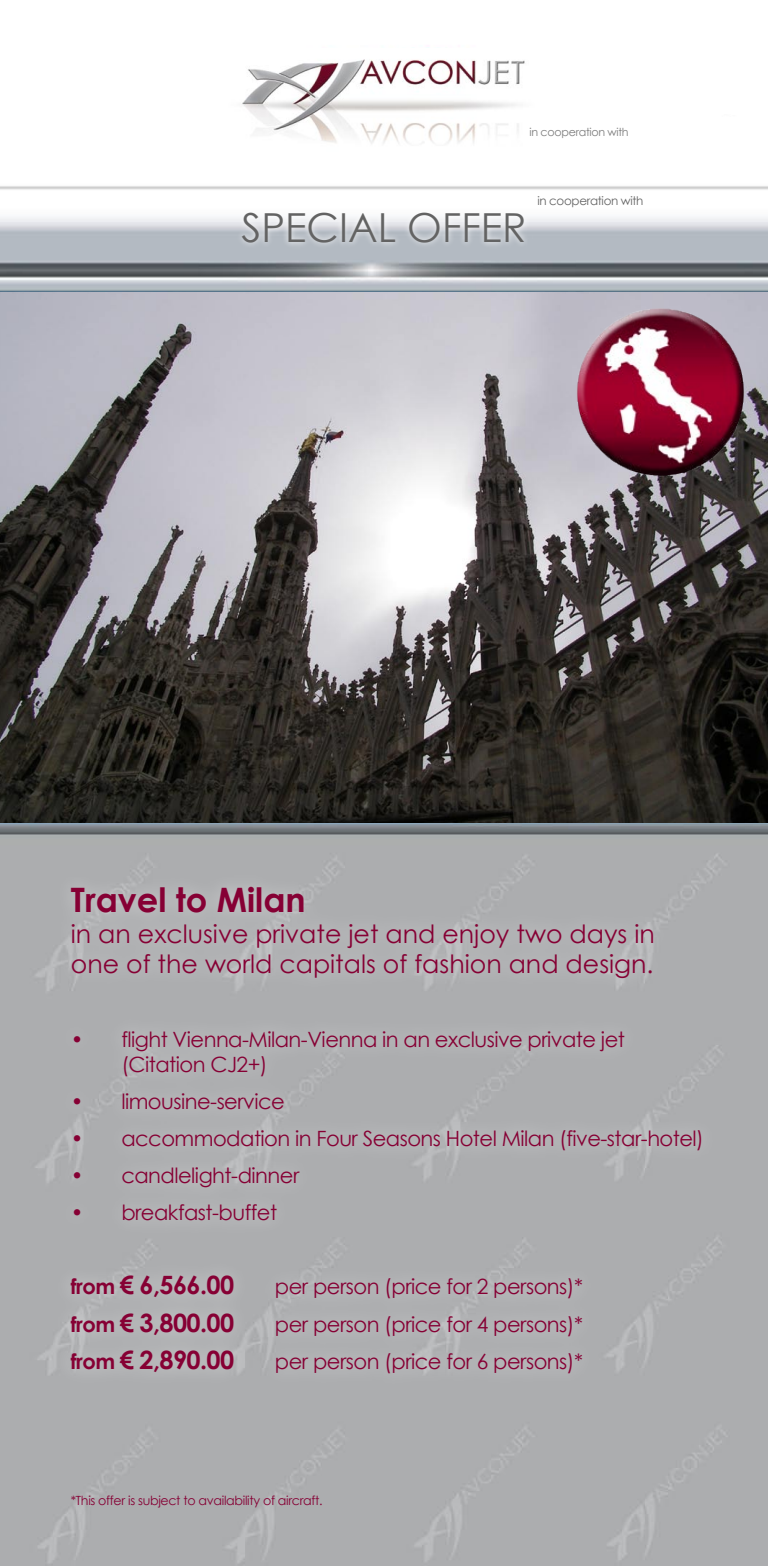
<style>
.page{position:relative;width:768px;height:1566px;background:#fff}
.page>*{position:absolute;margin:0;border:0;box-sizing:border-box;transform-origin:0 0}
.t1{font:40px "Century Gothic";color:#636363}
.t2{font:700 33.6px "Century Gothic";color:#860034}
.t3{font:25.2px "Century Gothic";color:#860034}
.t4{font:700 25.2px "Century Gothic";letter-spacing:-.025em;color:#860034}
.t5{font:21.2px "Century Gothic";letter-spacing:-.025em;color:#860034}
.t6{font:12.8px "Century Gothic";letter-spacing:-.025em;color:#860034}
.t7{font:12px "Century Gothic";letter-spacing:-.025em;color:#636363}
.t8{font:11.2px "Century Gothic";letter-spacing:-.025em;color:#7c7c7c}
.s1{font-size:21.2px}
</style>
<div class="page">
<img style="left:0;top:47px;width:768px;height:1519px">
<img style="left:216px;top:48px;width:333px;height:111px">
<div style="left:638px;top:117px;width:117px;height:63px;background:#fff"></div>
<svg style="left:235px;top:204px;width:298px;height:46px"></svg>
<img style="left:0;top:292px;width:768px;height:531px">
<div style="left:50px;top:866px;width:672px;height:526px;background:#adaeb0"></div>
<img style="left:565px;top:282px;width:192px;height:204px">
<p class="t8" style="left:529px;top:124px;width:101px">in cooperation with</p>
<p class="t1" style="left:241px;top:199px;width:287px">SPECIAL OFFER</p>
<p class="t7" style="left:537px;top:192px;width:108px">in cooperation with</p>
<p class="t2" style="left:71px;top:875px;width:236px">Travel to Milan</p>
<p class="t3" style="left:71px;top:916px;width:585px">in an exclusive private jet and enjoy two days in</p>
<p class="t3" style="left:71px;top:946px;width:584px">one of the world capitals of fashion and design.</p>
<p class="t5" style="left:71px;top:1024px;width:556px">• flight Vienna-Milan-Vienna in an exclusive private jet</p>
<p class="t5" style="left:121px;top:1050px;width:148px">(Citation CJ2+)</p>
<p class="t5" style="left:71px;top:1087px;width:215px">• limousine-service</p>
<p class="t5" style="left:71px;top:1124px;width:635px">• accommodation in Four Seasons Hotel Milan (five-star-hotel)</p>
<p class="t5" style="left:71px;top:1161px;width:230px">• candlelight-dinner</p>
<p class="t5" style="left:71px;top:1198px;width:208px">• breakfast-buffet</p>
<p class="t4" style="left:71px;top:1266px;width:165px"><span class="s1">from</span> € 6,566.00</p>
<p class="t5" style="left:275px;top:1272px;width:310px">per person (price for 2 persons)*</p>
<p class="t4" style="left:71px;top:1303px;width:165px"><span class="s1">from</span> € 3,800.00</p>
<p class="t5" style="left:275px;top:1309px;width:310px">per person (price for 4 persons)*</p>
<p class="t4" style="left:71px;top:1340px;width:165px"><span class="s1">from</span> € 2,890.00</p>
<p class="t5" style="left:275px;top:1346px;width:310px">per person (price for 6 persons)*</p>
<p class="t6" style="left:71px;top:1491px;width:253px">*This offer is subject to availability of aircraft.</p>
</div>
